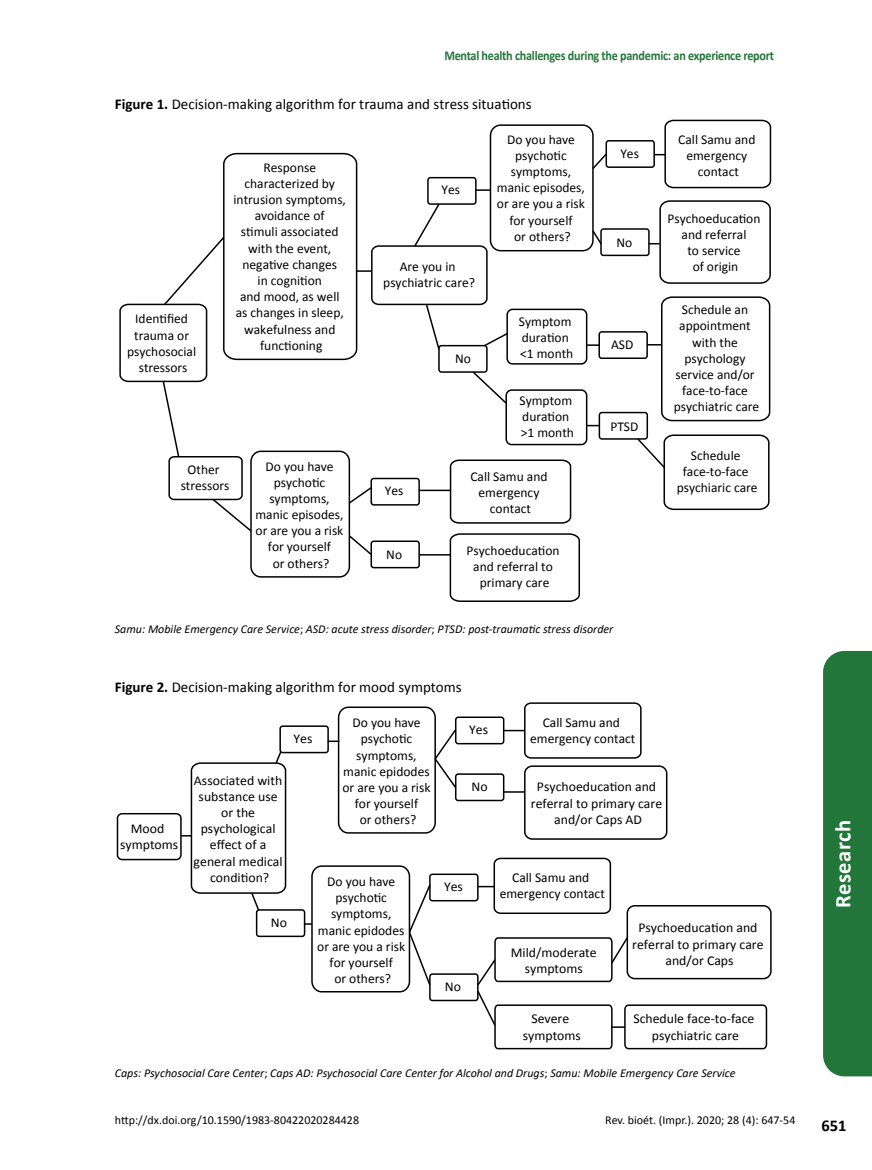
<style>
.page{position:relative;width:872px;height:1170px;background:#fff}
.page>*{position:absolute;margin:0;border:0;box-sizing:border-box;transform-origin:0 0}
.t1{font:700 22.5px "Calibri";letter-spacing:.02em;color:#fff}
.t2{font:700 16.5px "Calibri";color:#000}
.t3{font:15px "Calibri";color:#000}
.t4{font:13.5px/16.2px "Calibri";color:#000;text-align:center}
.t5{font:700 13.5px "Calibri";letter-spacing:-.02em;color:#237639;scale:.9 1}
.t6{font:italic 12px "Calibri";color:#000}
.t7{font:12px "Calibri";color:#000}
.s1{font-weight:700}
.s2{font-style:normal}
</style>
<div class="page">
<div style="left:600px;top:228px;width:49px;height:28px;border:1px solid #000;border-radius:3px"></div>
<div style="left:598px;top:331px;width:50px;height:28px;border:1px solid #000;border-radius:3px"></div>
<div style="left:598px;top:412px;width:50px;height:27px;border:1px solid #000;border-radius:3px"></div>
<div style="left:605px;top:140px;width:50px;height:28px;border:1px solid #000;border-radius:3px"></div>
<div style="left:490px;top:124px;width:103px;height:127px;border:1px solid #000;border-radius:10px"></div>
<svg style="left:654px;top:119px;width:118px;height:70px"></svg>
<svg style="left:648px;top:200px;width:123px;height:84px"></svg>
<svg style="left:647px;top:296px;width:124px;height:126px"></svg>
<svg style="left:636px;top:433px;width:134px;height:78px"></svg>
<svg style="left:119px;top:152px;width:489px;height:450px"></svg>
<div style="left:117px;top:812px;width:65px;height:48px;border:2px solid #000;border-radius:5px"></div>
<svg style="left:329px;top:740px;width:9px;height:2px"></svg>
<hr style="left:503px;top:729px;width:22px;height:2px;background:#000">
<svg style="left:523px;top:702px;width:119px;height:57px"></svg>
<svg style="left:436px;top:729px;width:22px;height:59px"></svg>
<svg style="left:504px;top:791px;width:20px;height:1px"></svg>
<div style="left:524px;top:765px;width:143px;height:74px;border:2px solid #000;border-radius:7px"></div>
<div style="left:626px;top:904px;width:145px;height:75px;border:2px solid #000;border-radius:7px"></div>
<svg style="left:181px;top:752px;width:106px;height:157px"></svg>
<svg style="left:409px;top:882px;width:23px;height:104px"></svg>
<svg style="left:476px;top:935px;width:292px;height:114px"></svg>
<div style="left:279px;top:725px;width:50px;height:28px;border:2px solid #000;border-radius:3px"></div>
<div style="left:455px;top:716px;width:49px;height:28px;border:2px solid #000;border-radius:3px"></div>
<div style="left:455px;top:773px;width:49px;height:28px;border:2px solid #000;border-radius:3px"></div>
<div style="left:429px;top:873px;width:49px;height:28px;border:2px solid #000;border-radius:3px"></div>
<div style="left:429px;top:973px;width:49px;height:28px;border:2px solid #000;border-radius:3px"></div>
<div style="left:256px;top:909px;width:49px;height:28px;border:2px solid #000;border-radius:3px"></div>
<div style="left:338px;top:706px;width:98px;height:127px;border:2px solid #000;border-radius:10px"></div>
<div style="left:311px;top:865px;width:99px;height:127px;border:2px solid #000;border-radius:10px"></div>
<svg style="left:478px;top:857px;width:134px;height:57px"></svg>
<div style="left:823px;top:651px;width:49px;height:425px;background:#237639"></div>
<p class="t5" style="left:444px;top:46px;width:368px">Mental health challenges during the pandemic: an experience report</p>
<p class="t3" style="left:115px;top:94px;width:418px"><span class="s1">Figure 1.</span> Decision-making algorithm for trauma and stress situations</p>
<p class="t4" style="left:127px;top:310px;width:71px">Identified trauma or psychosocial stressors</p>
<p class="t4" style="left:233px;top:159px;width:114px">Response characterized by intrusion symptoms, avoidance of<br>stimuli associated with the event, negative changes<br>in cognition<br>and mood, as well as changes in sleep, wakefulness and functioning</p>
<p class="t4" style="left:181px;top:460px;width:50px">Other stressors</p>
<p class="t4" style="left:255px;top:457px;width:89px">Do you have psychotic symptoms, manic episodes, or are you a risk for yourself<br>or others?</p>
<p class="t4" style="left:441px;top:181px;width:20px">Yes</p>
<p class="t4" style="left:383px;top:258px;width:93px">Are you in psychiatric care?</p>
<p class="t4" style="left:455px;top:350px;width:17px">No</p>
<p class="t4" style="left:497px;top:131px;width:89px">Do you have psychotic symptoms, manic episodes, or are you a risk for yourself<br>or others?</p>
<p class="t4" style="left:519px;top:313px;width:56px;text-align:left">Symptom duration &lt;1 month</p>
<p class="t4" style="left:519px;top:391px;width:56px;text-align:left">Symptom duration &gt;1 month</p>
<p class="t4" style="left:385px;top:482px;width:20px">Yes</p>
<p class="t4" style="left:386px;top:546px;width:17px">No</p>
<p class="t4" style="left:470px;top:468px;width:79px">Call Samu and emergency contact</p>
<p class="t4" style="left:466px;top:542px;width:95px">Psychoeducation and referral to primary care</p>
<p class="t4" style="left:620px;top:145px;width:20px">Yes</p>
<p class="t4" style="left:616px;top:234px;width:17px">No</p>
<p class="t4" style="left:611px;top:336px;width:24px">ASD</p>
<p class="t4" style="left:610px;top:417px;width:30px">PTSD</p>
<p class="t6" style="left:115px;top:620px;width:500px">Samu: Mobile Emergency Care Service<span class="s2">;</span> ASD: acute stress disorder<span class="s2">;</span> PTSD: post-traumatic stress disorder</p>
<p class="t3" style="left:115px;top:676px;width:348px"><span class="s1">Figure 2.</span> Decision-making algorithm for mood symptoms</p>
<p class="t4" style="left:678px;top:131px;width:79px">Call Samu and emergency contact</p>
<p class="t4" style="left:667px;top:210px;width:95px">Psychoeducation and referral<br>to service<br>of origin</p>
<p class="t4" style="left:674px;top:301px;width:87px">Schedule an appointment with the psychology service and/or face-to-face psychiatric care</p>
<p class="t4" style="left:676px;top:447px;width:82px">Schedule face-to-face psychiaric care</p>
<p class="t4" style="left:120px;top:820px;width:60px">Mood symptoms</p>
<p class="t4" style="left:342px;top:714px;width:89px">Do you have psychotic symptoms, manic epidodes or are you a risk for yourself<br>or others?</p>
<p class="t4" style="left:293px;top:730px;width:20px">Yes</p>
<p class="t4" style="left:194px;top:771px;width:90px">Associated with substance use or the psychological effect of a general medical condition?</p>
<p class="t4" style="left:317px;top:873px;width:89px">Do you have psychotic symptoms, manic epidodes or are you a risk for yourself<br>or others?</p>
<p class="t4" style="left:271px;top:913px;width:18px">No</p>
<p class="t4" style="left:469px;top:721px;width:20px">Yes</p>
<p class="t4" style="left:530px;top:714px;width:107px">Call Samu and emergency contact</p>
<p class="t4" style="left:471px;top:778px;width:18px">No</p>
<p class="t4" style="left:531px;top:778px;width:133px">Psychoeducation and referral to primary care and/or Caps AD</p>
<p class="t4" style="left:444px;top:878px;width:20px">Yes</p>
<p class="t4" style="left:445px;top:978px;width:18px">No</p>
<p class="t4" style="left:500px;top:869px;width:107px">Call Samu and emergency contact</p>
<p class="t4" style="left:632px;top:919px;width:133px">Psychoeducation and referral to primary care and/or Caps</p>
<p class="t4" style="left:511px;top:943px;width:87px">Mild/moderate symptoms</p>
<p class="t4" style="left:523px;top:1010px;width:60px">Severe symptoms</p>
<p class="t4" style="left:633px;top:1010px;width:123px">Schedule face-to-face psychiatric care</p>
<p class="t6" style="left:115px;top:1064px;width:622px">Caps: Psychosocial Care Center<span class="s2">;</span> Caps AD: Psychosocial Care Center for Alcohol and Drugs<span class="s2">;</span> Samu: Mobile Emergency Care Service</p>
<p class="t7" style="left:115px;top:1111px;width:246px">http://dx.doi.org/10.1590/1983-80422020284428</p>
<p class="t7" style="left:605px;top:1111px;width:192px">Rev. bioét. (Impr.). 2020; 28 (4): 647-54</p>
<h1 class="t1" style="left:827px;top:907px;width:89px;rotate:-90deg">Research</h1>
<p class="t2" style="left:821px;top:1113px;width:27px">651</p>
</div>
